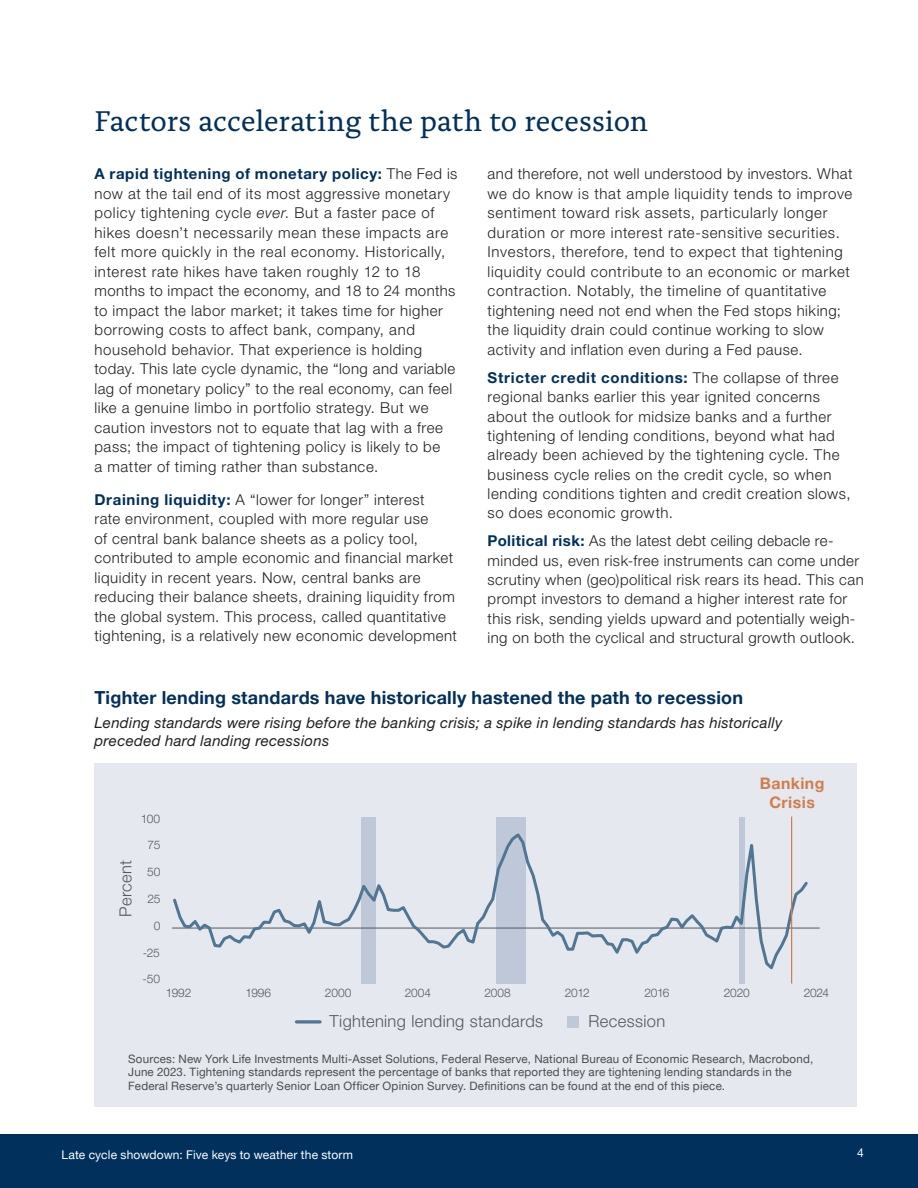
<style>
.page{position:relative;width:918px;height:1188px;background:#fff}
.page>*{position:absolute;margin:0;border:0;box-sizing:border-box;transform-origin:0 0}
.Alda_Subhead{font:30px "Alda Pro";letter-spacing:-.005em;color:#00305b}
.chart_heads{font:700 18px "Helvetica Neue LT Pro";letter-spacing:.015em;color:#00305b}
.t1{font:300 16.5px "Helvetica Neue LT Pro";letter-spacing:.02em;color:#53595f}
.t2{font:700 15.9px/19px "Helvetica Neue LT Pro";letter-spacing:.03em;color:#d27d4b;text-align:center}
.Body_text_10_14{font:300 15px/19.5px "Helvetica Neue LT Std";letter-spacing:.035em;color:#231f20}
.Chart_descriptor{font:italic 15px/18px "Helvetica Neue LT Pro";letter-spacing:.02em;color:#231f20}
.t3{font:12px "Helvetica Neue LT Pro";letter-spacing:.01em;color:#fff}
.t4{font:300 11.85px "Helvetica Neue LT Pro";letter-spacing:-.02em;color:#53595f}
.sources{font:11.55px/13.5px "Helvetica Neue LT Pro";letter-spacing:.015em;color:#4b4c4d}
.s1{font-weight:700;color:#00305b}
.s2{font-family:"Helvetica Neue LT Pro";font-style:italic}
</style>
<div class="page">
<div style="left:0;top:1134px;width:918px;height:54px;background:#00305b"></div>
<div style="left:94px;top:764px;width:763px;height:343px;background:#e5e8ef"></div>
<div style="left:739px;top:817px;width:6px;height:167px;background:#bec8d9"></div>
<div style="left:496px;top:817px;width:30px;height:167px;background:#bec8d9"></div>
<div style="left:361px;top:817px;width:14px;height:167px;background:#bec8d9"></div>
<hr style="left:172px;top:928px;width:648px;height:1px;background:#53595f">
<svg style="left:172px;top:822px;width:638px;height:151px"></svg>
<div style="left:567px;top:1016px;width:12px;height:12px;background:#bec8d9"></div>
<svg style="left:296px;top:1020px;width:24px;height:4px"></svg>
<hr style="left:791px;top:817px;width:1px;height:167px;background:#d27d4b">
<p class="Alda_Subhead" style="left:94px;top:99px;width:555px">Factors accelerating the path to recession</p>
<p class="Body_text_10_14" style="left:94px;top:164px;width:364px"><span class="s1">A rapid tightening of monetary policy:</span> The Fed is now at the tail end of its most aggressive monetary policy tightening cycle <span class="s2">ever</span>. But a faster pace of hikes doesn’t necessarily mean these impacts are felt more quickly in the real economy. Historically, interest rate hikes have taken roughly 12 to 18 months to impact the economy, and 18 to 24 months to impact the labor market; it takes time for higher borrowing costs to affect bank, company, and household behavior. That experience is holding today. This late cycle dynamic, the “long and variable lag of monetary policy” to the real economy, can feel like a genuine limbo in portfolio strategy. But we caution investors not to equate that lag with a free pass; the impact of tightening policy is likely to be<br>a matter of timing rather than substance.</p>
<p class="Body_text_10_14" style="left:94px;top:490px;width:364px"><span class="s1">Draining liquidity:</span> A “lower for longer” interest<br>rate environment, coupled with more regular use<br>of central bank balance sheets as a policy tool, contributed to ample economic and financial market liquidity in recent years. Now, central banks are reducing their balance sheets, draining liquidity from the global system. This process, called quantitative tightening, is a relatively new economic development</p>
<p class="Body_text_10_14" style="left:488px;top:164px;width:366px">and therefore, not well understood by investors. What we do know is that ample liquidity tends to improve sentiment toward risk assets, particularly longer duration or more interest rate-sensitive securities.<br>Investors, therefore, tend to expect that tightening liquidity could contribute to an economic or market contraction. Notably, the timeline of quantitative tightening need not end when the Fed stops hiking; the liquidity drain could continue working to slow activity and inflation even during a Fed pause.</p>
<p class="Body_text_10_14" style="left:488px;top:368px;width:364px"><span class="s1">Stricter credit conditions:</span> The collapse of three regional banks earlier this year ignited concerns about the outlook for midsize banks and a further tightening of lending conditions, beyond what had already been achieved by the tightening cycle. The business cycle relies on the credit cycle, so when lending conditions tighten and credit creation slows, so does economic growth.</p>
<p class="Body_text_10_14" style="left:488px;top:531px;width:378px"><span class="s1">Political risk:</span> As the latest debt ceiling debacle re&shy;minded us, even risk-free instruments can come under scrutiny when (geo)political risk rears its head. This can prompt investors to demand a higher interest rate for this risk, sending yields upward and potentially weigh&shy;ing on both the cyclical and structural growth outlook.</p>
<p class="chart_heads" style="left:94px;top:686px;width:650px">Tighter lending standards have historically hastened the path to recession</p>
<p class="Chart_descriptor" style="left:94px;top:714px;width:689px">Lending standards were rising before the banking crisis; a spike in lending standards has historically preceded hard landing recessions</p>
<p class="t1" style="left:115px;top:917px;width:58px;rotate:-90deg">Percent</p>
<p class="t4" style="left:141px;top:811px;width:21px">100</p>
<p class="t4" style="left:148px;top:838px;width:14px">75</p>
<p class="t4" style="left:147px;top:865px;width:15px">50</p>
<p class="t4" style="left:147px;top:892px;width:14px">25</p>
<p class="t4" style="left:154px;top:918px;width:8px">0</p>
<p class="t4" style="left:143px;top:945px;width:18px">-25</p>
<p class="t4" style="left:142px;top:972px;width:19px">-50</p>
<p class="t2" style="left:760px;top:773px;width:66px">Banking<br>Crisis</p>
<p class="t4" style="left:166px;top:986px;width:27px">1992</p>
<p class="t4" style="left:246px;top:986px;width:27px">1996</p>
<p class="t4" style="left:325px;top:986px;width:28px">2000</p>
<p class="t4" style="left:405px;top:986px;width:28px">2004</p>
<p class="t4" style="left:484px;top:986px;width:28px">2008</p>
<p class="t4" style="left:565px;top:986px;width:26px">2012</p>
<p class="t4" style="left:645px;top:986px;width:26px">2016</p>
<p class="t4" style="left:724px;top:986px;width:27px">2020</p>
<p class="t4" style="left:804px;top:986px;width:27px">2024</p>
<p class="t1" style="left:330px;top:1011px;width:215px">Tightening lending standards</p>
<p class="t1" style="left:589px;top:1011px;width:78px">Recession</p>
<p class="sources" style="left:128px;top:1052px;width:686px">Sources: New York Life Investments Multi-Asset Solutions, Federal Reserve, National Bureau of Economic Research, Macrobond,<br>June 2023. Tightening standards represent the percentage of banks that reported they are tightening lending standards in the<br>Federal Reserve’s quarterly Senior Loan Officer Opinion Survey. Definitions can be found at the end of this piece.</p>
<p class="t3" style="left:62px;top:1147px;width:293px">Late cycle showdown: Five keys to weather the storm</p>
<p class="t3" style="left:857px;top:1145px;width:8px">4</p>
</div>
